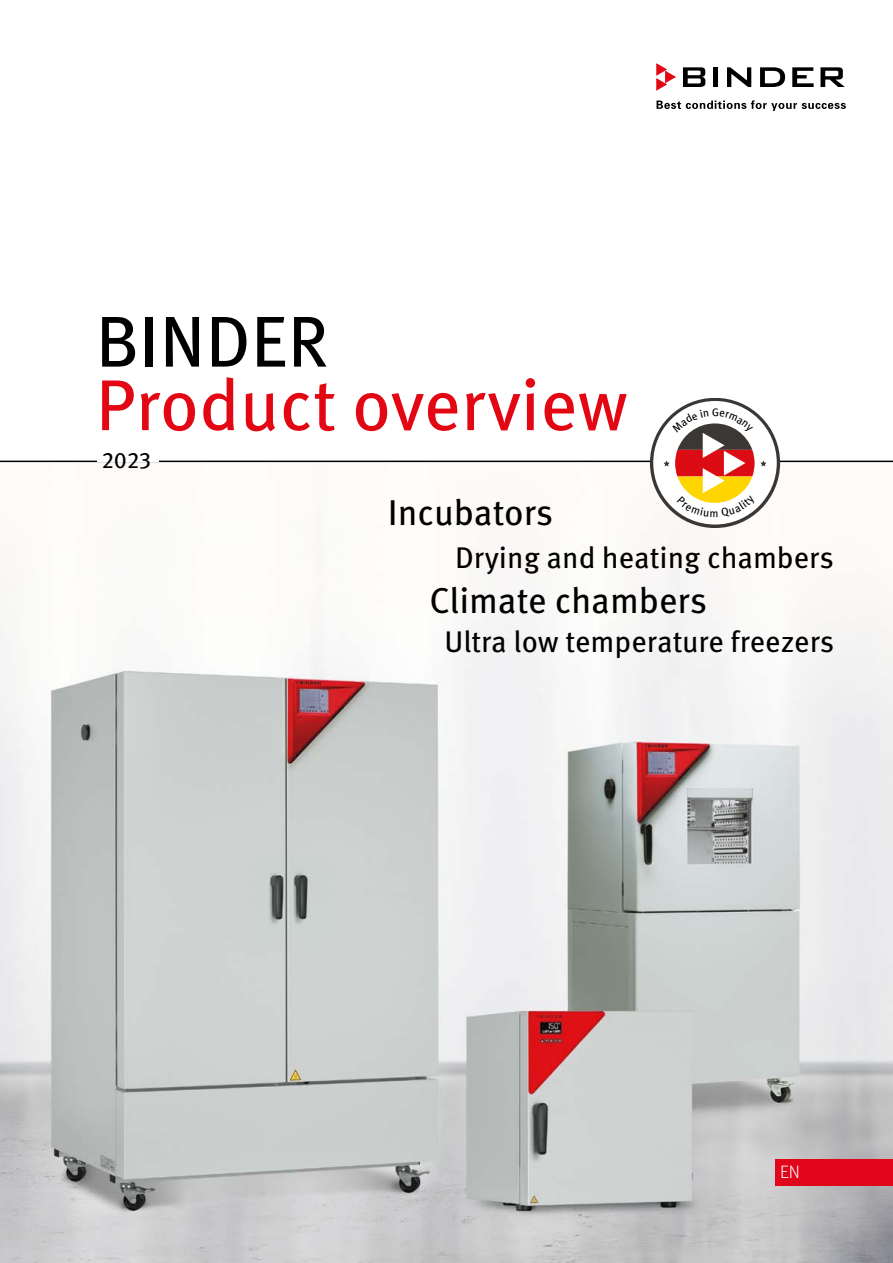
<style>
.page{position:relative;width:893px;height:1263px;background:#fff}
.page>*{position:absolute;margin:0;border:0;box-sizing:border-box;transform-origin:0 0}
.t1{font:72px "Meta Pro";color:#e30613}
.t2{font:72px "Meta Pro";color:#000}
.t3{font:35.85px "Meta Pro";letter-spacing:-.005em;color:#000}
.t4{font:29.85px "Meta Pro";color:#000}
.t5{font:22.5px "Meta Pro";color:#000}
.t6{font:300 18px "Meta Pro";color:#fff}
</style>
<div class="page">
<img style="left:0;top:462px;width:893px;height:801px">
<div style="left:775px;top:1159px;width:118px;height:27px;background:#e2061b"></div>
<svg style="left:657px;top:100px;width:189px;height:11px"></svg>
<svg style="left:683px;top:67px;width:22px;height:20px"></svg>
<div style="left:713px;top:67px;width:5px;height:20px;background:#000"></div>
<svg style="left:727px;top:67px;width:24px;height:20px"></svg>
<svg style="left:760px;top:67px;width:25px;height:20px"></svg>
<svg style="left:792px;top:67px;width:22px;height:20px"></svg>
<svg style="left:820px;top:67px;width:25px;height:20px"></svg>
<svg style="left:657px;top:63px;width:19px;height:28px"></svg>
<hr style="left:0;top:461px;width:893px;height:1px;background:#000">
<svg style="left:650px;top:398px;width:130px;height:130px"></svg>
<div style="left:653px;top:401px;width:124px;height:123px;background:#fff;border-radius:50%"></div>
<div style="left:97px;top:451px;width:61px;height:11px;background:#fff"></div>
<svg style="left:663px;top:408px;width:103px;height:110px"></svg>
<h1 class="t2" style="left:96px;top:286px;width:234px">BINDER</h1>
<h1 class="t1" style="left:96px;top:350px;width:534px">Product overview</h1>
<p class="t5" style="left:102px;top:443px;width:51px">2023</p>
<p class="t3" style="left:388px;top:485px;width:167px">Incubators</p>
<p class="t4" style="left:455px;top:535px;width:380px">Drying and heating chambers</p>
<p class="t3" style="left:429px;top:573px;width:279px">Climate chambers</p>
<p class="t4" style="left:444px;top:619px;width:391px">Ultra low temperature freezers</p>
<p class="t6" style="left:780px;top:1158px;width:21px">EN</p>
</div>
